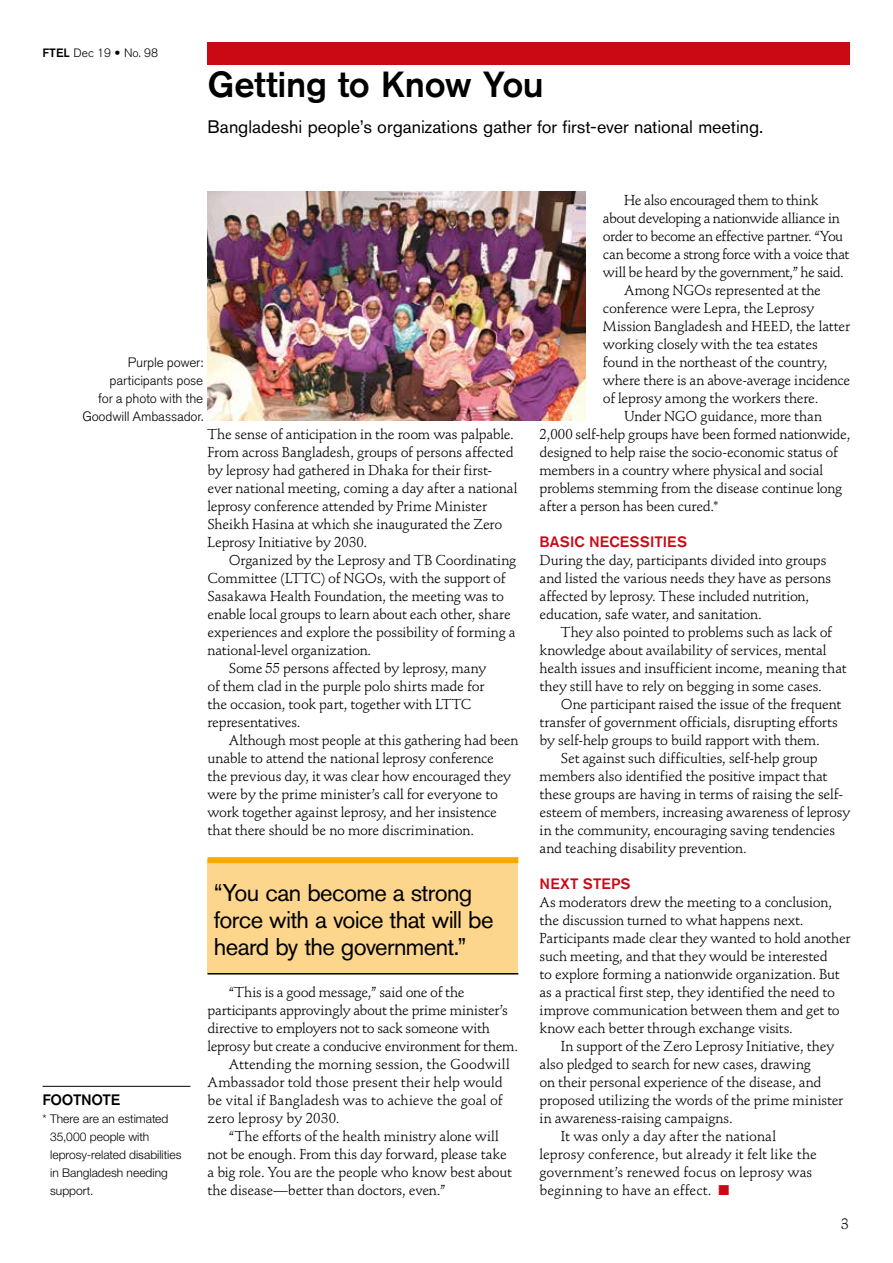
<style>
.page{position:relative;width:893px;height:1263px;background:#fff}
.page>*{position:absolute;margin:0;border:0;box-sizing:border-box;transform-origin:0 0}
.t1{font:500 36px "Akzidenz Grotesk BQ";letter-spacing:-.01em;color:#000}
.t2{font:24px/27px "Akzidenz Grotesk BQ";letter-spacing:-.025em;color:#000}
.t3{font:18px "Akzidenz Grotesk BQ";color:#000}
.t4{font:500 15px "Akzidenz Grotesk BQ";letter-spacing:.015em;color:#ca0915}
.t5{font:500 15px "Akzidenz Grotesk BQ";letter-spacing:-.02em;color:#000}
.t6{font:15px "Stempel Schneidler Std";color:#000}
.t7{font:14.25px/18px "Stempel Schneidler Std";letter-spacing:-.015em;color:#000}
.t8{font:14.25px "Stempel Schneidler Std";letter-spacing:.005em;color:#000}
.t9{font:14.25px "Stempel Schneidler Std";letter-spacing:-.035em;color:#000}
.t10{font:14.25px "Stempel Schneidler Std";letter-spacing:-.04em;color:#000}
.t11{font:14.25px "Stempel Schneidler Std";letter-spacing:.01em;color:#000}
.t12{font:300 13.5px/18px "Akzidenz Grotesk BQ";letter-spacing:-.01em;color:#000;text-align:right}
.t13{font:300 12px/18px "Helvetica Neue LT Std";color:#000}
.t14{font:300 12px "Akzidenz Grotesk BQ";color:#000}
.s1{font-weight:500}
.s2{font-family:"Akzidenz Grotesk";font-weight:900}
.s3{color:#ca0915}
</style>
<div class="page">
<div style="left:207px;top:43px;width:643px;height:22px;background:#ca0915"></div>
<div style="left:207px;top:859px;width:311px;height:115px;background:#fcd68c"></div>
<div style="left:207px;top:857px;width:311px;height:6px;background:#f7ab00"></div>
<hr style="left:207px;top:973px;width:311px;height:1px;background:#000">
<img style="left:207px;top:191px;width:379px;height:229px">
<hr style="left:43px;top:1086px;width:147px;height:1px;background:#000">
<p class="t14" style="left:43px;top:46px;width:117px"><span class="s1">FTEL</span> Dec 19 <span class="s2">•</span> No. 98</p>
<h1 class="t1" style="left:207px;top:63px;width:338px">Getting to Know You</h1>
<p class="t3" style="left:207px;top:116px;width:557px">Bangladeshi people’s organizations gather for first-ever national meeting.</p>
<p class="t12" style="left:82px;top:353px;width:122px">Purple power: participants pose<br>for a photo with the<br>Goodwill Ambassador.</p>
<p class="t7" style="left:207px;top:425px;width:311px">The sense of anticipation in the room was palpable.<br>From across Bangladesh, groups of persons affected by leprosy had gathered in Dhaka for their first&shy;ever national meeting, coming a day after a national leprosy conference attended by Prime Minister Sheikh Hasina at which she inaugurated the Zero Leprosy Initiative by 2030.</p>
<p class="t7" style="left:229px;top:551px;width:289px">Organized by the Leprosy and TB Coordinating</p>
<p class="t7" style="left:207px;top:569px;width:299px">Committee (LTTC) of NGOs, with the support of</p>
<p class="t7" style="left:207px;top:587px;width:298px">Sasakawa Health Foundation, the meeting was to</p>
<p class="t7" style="left:207px;top:605px;width:305px">enable local groups to learn about each other, share</p>
<p class="t7" style="left:207px;top:623px;width:310px">experiences and explore the possibility of forming a</p>
<p class="t7" style="left:207px;top:641px;width:165px">national-level organization.</p>
<p class="t7" style="left:229px;top:659px;width:259px">Some 55 persons affected by leprosy, many</p>
<p class="t7" style="left:207px;top:677px;width:278px">of them clad in the purple polo shirts made for</p>
<p class="t7" style="left:207px;top:695px;width:265px">the occasion, took part, together with LTTC</p>
<p class="t7" style="left:207px;top:713px;width:95px">representatives.</p>
<p class="t7" style="left:229px;top:731px;width:291px">Although most people at this gathering had been</p>
<p class="t7" style="left:207px;top:749px;width:288px">unable to attend the national leprosy conference</p>
<p class="t7" style="left:207px;top:767px;width:305px">the previous day, it was clear how encouraged they</p>
<p class="t7" style="left:207px;top:785px;width:292px">were by the prime minister’s call for everyone to</p>
<p class="t7" style="left:207px;top:803px;width:291px">work together against leprosy, and her insistence</p>
<p class="t7" style="left:207px;top:821px;width:268px">that there should be no more discrimination.</p>
<p class="t5" style="left:43px;top:1090px;width:79px">FOOTNOTE</p>
<p class="t13" style="left:50px;top:1109px;width:133px;text-indent:-8px">* There are an estimated<br>35,000 people with leprosy-related disabilities in Bangladesh needing support.</p>
<h2 class="t2" style="left:214px;top:879px;width:281px">“You can become a strong force with a voice that will be heard by the government.”</h2>
<p class="t7" style="left:229px;top:983px;width:237px">“This is a good message,” said one of the</p>
<p class="t7" style="left:207px;top:1001px;width:302px">participants approvingly about the prime minister’s</p>
<p class="t7" style="left:207px;top:1019px;width:284px">directive to employers not to sack someone with</p>
<p class="t7" style="left:207px;top:1037px;width:312px">leprosy but create a conducive environment for them.</p>
<p class="t8" style="left:229px;top:1055px;width:282px">Attending the morning session, the Goodwill</p>
<p class="t7" style="left:207px;top:1073px;width:297px">Ambassador told those present their help would</p>
<p class="t8" style="left:207px;top:1091px;width:297px">be vital if Bangladesh was to achieve the goal of</p>
<p class="t7" style="left:207px;top:1109px;width:134px">zero leprosy by 2030.</p>
<p class="t8" style="left:229px;top:1127px;width:272px">“The efforts of the health ministry alone will</p>
<p class="t7" style="left:207px;top:1145px;width:301px">not be enough. From this day forward, please take</p>
<p class="t7" style="left:207px;top:1163px;width:306px">a big role. You are the people who know best about</p>
<p class="t7" style="left:207px;top:1181px;width:240px">the disease—better than doctors, even.”</p>
<p class="t9" style="left:624px;top:191px;width:196px">He also encouraged them to think</p>
<p class="t9" style="left:603px;top:209px;width:238px">about developing a nationwide alliance in</p>
<p class="t10" style="left:603px;top:227px;width:242px">order to become an effective partner. “You</p>
<p class="t9" style="left:603px;top:245px;width:248px">can become a strong force with a voice that</p>
<p class="t10" style="left:603px;top:263px;width:242px">will be heard by the government,” he said.</p>
<p class="t7" style="left:624px;top:281px;width:198px">Among NGOs represented at the</p>
<p class="t7" style="left:603px;top:299px;width:213px">conference were Lepra, the Leprosy</p>
<p class="t7" style="left:603px;top:317px;width:249px">Mission Bangladesh and HEED, the latter</p>
<p class="t7" style="left:603px;top:335px;width:216px">working closely with the tea estates</p>
<p class="t7" style="left:603px;top:353px;width:226px">found in the northeast of the country,</p>
<p class="t7" style="left:603px;top:371px;width:249px">where there is an above-average incidence</p>
<p class="t7" style="left:603px;top:389px;width:217px">of leprosy among the workers there.</p>
<p class="t7" style="left:624px;top:407px;width:199px">Under NGO guidance, more than</p>
<p class="t7" style="left:540px;top:425px;width:312px">2,000 self-help groups have been formed nationwide,</p>
<p class="t7" style="left:540px;top:443px;width:300px">designed to help raise the socio-economic status of</p>
<p class="t7" style="left:540px;top:461px;width:285px">members in a country where physical and social</p>
<p class="t7" style="left:540px;top:479px;width:304px">problems stemming from the disease continue long</p>
<p class="t7" style="left:540px;top:497px;width:180px">after a person has been cured.*</p>
<p class="t4" style="left:540px;top:532px;width:149px">BASIC NECESSITIES</p>
<p class="t7" style="left:540px;top:551px;width:293px">During the day, participants divided into groups and listed the various needs they have as persons affected by leprosy. These included nutrition, education, safe water, and sanitation.</p>
<p class="t7" style="left:540px;top:623px;width:308px;text-indent:21px">They also pointed to problems such as lack of knowledge about availability of services, mental health issues and insufficient income, meaning that they still have to rely on begging in some cases.</p>
<p class="t7" style="left:561px;top:695px;width:282px">One participant raised the issue of the frequent</p>
<p class="t7" style="left:540px;top:713px;width:300px">transfer of government officials, disrupting efforts</p>
<p class="t7" style="left:540px;top:731px;width:282px">by self-help groups to build rapport with them.</p>
<p class="t7" style="left:561px;top:749px;width:258px">Set against such difficulties, self-help group</p>
<p class="t7" style="left:540px;top:767px;width:289px">members also identified the positive impact that</p>
<p class="t7" style="left:540px;top:785px;width:305px">these groups are having in terms of raising the self-</p>
<p class="t7" style="left:540px;top:803px;width:312px">esteem of members, increasing awareness of leprosy</p>
<p class="t7" style="left:540px;top:821px;width:297px">in the community, encouraging saving tendencies</p>
<p class="t7" style="left:540px;top:839px;width:209px">and teaching disability prevention.</p>
<p class="t4" style="left:540px;top:874px;width:93px">NEXT STEPS</p>
<p class="t7" style="left:540px;top:893px;width:312px">As moderators drew the meeting to a conclusion, the discussion turned to what happens next.<br>Participants made clear they wanted to hold another such meeting, and that they would be interested<br>to explore forming a nationwide organization. But as a practical first step, they identified the need to improve communication between them and get to know each better through exchange visits.</p>
<p class="t7" style="left:561px;top:1037px;width:275px">In support of the Zero Leprosy Initiative, they</p>
<p class="t7" style="left:540px;top:1055px;width:273px">also pledged to search for new cases, drawing</p>
<p class="t7" style="left:540px;top:1073px;width:283px">on their personal experience of the disease, and</p>
<p class="t7" style="left:540px;top:1091px;width:305px">proposed utilizing the words of the prime minister</p>
<p class="t7" style="left:540px;top:1109px;width:195px">in awareness-raising campaigns.</p>
<p class="t8" style="left:561px;top:1127px;width:217px">It was only a day after the national</p>
<p class="t7" style="left:540px;top:1145px;width:279px">leprosy conference, but already it felt like the</p>
<p class="t7" style="left:540px;top:1163px;width:274px">government’s renewed focus on leprosy was</p>
<p class="t11" style="left:540px;top:1181px;width:191px">beginning to have an effect. <span class="s3">■</span></p>
<p class="t6" style="left:841px;top:1215px;width:9px">3</p>
</div>
